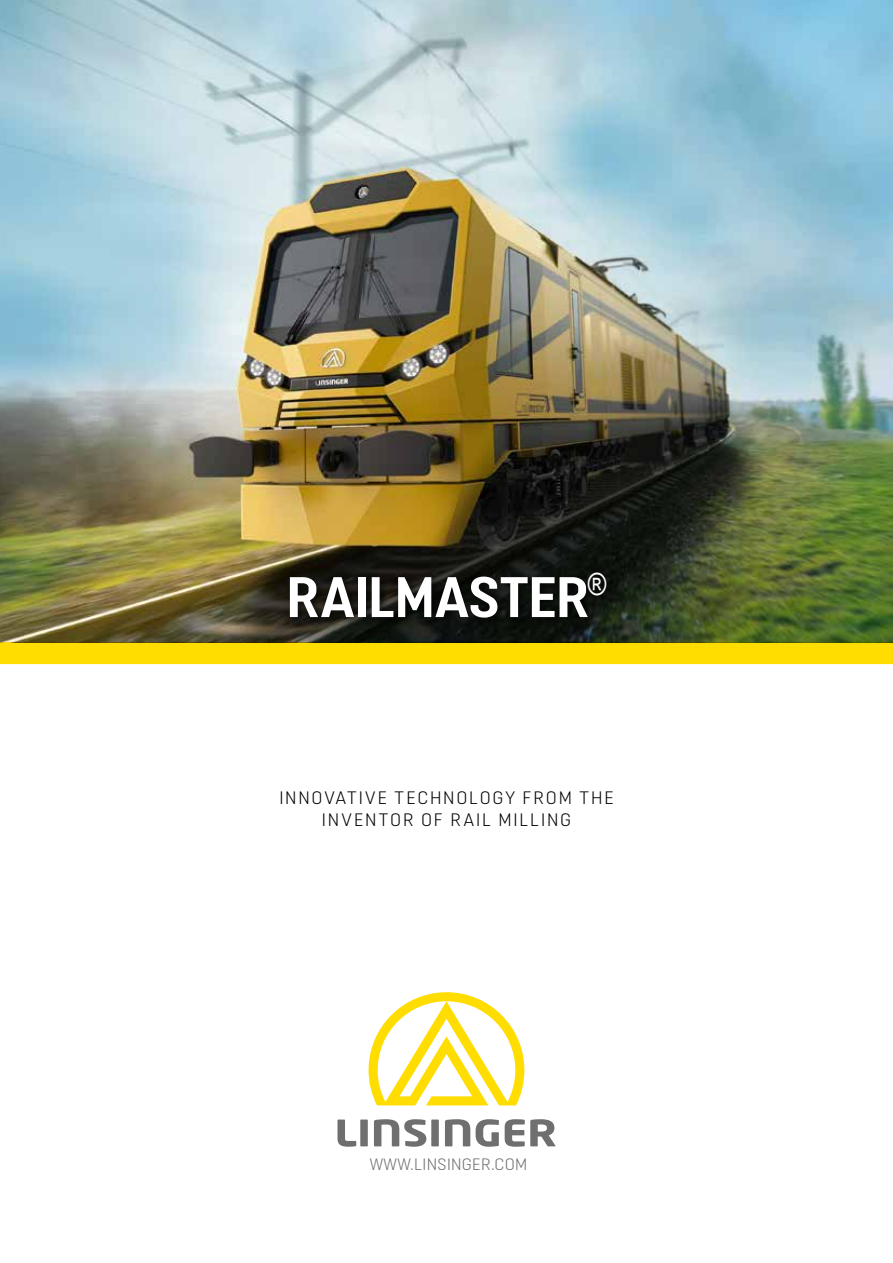
<style>
.page{position:relative;width:893px;height:1263px;background:#fff}
.page>*{position:absolute;margin:0;border:0;box-sizing:border-box;transform-origin:0 0}
.t1{font:700 57px "Opinion Pro";letter-spacing:.005em;color:#fff}
.t2{font:300 18px/22.5px "Opinion Pro";letter-spacing:.1em;color:#000;text-align:center}
.t3{font:300 16.5px "Opinion Pro";letter-spacing:.02em;color:#706f6f}
</style>
<div class="page">
<img style="left:0;top:0;width:893px;height:642px">
<svg style="left:337px;top:1119px;width:19px;height:28px"></svg>
<div style="left:360px;top:1119px;width:8px;height:27px;background:#706f6f"></div>
<svg style="left:374px;top:1119px;width:52px;height:28px"></svg>
<div style="left:431px;top:1119px;width:8px;height:27px;background:#706f6f"></div>
<svg style="left:445px;top:1119px;width:25px;height:27px"></svg>
<svg style="left:476px;top:1119px;width:23px;height:28px"></svg>
<svg style="left:505px;top:1119px;width:50px;height:28px"></svg>
<svg style="left:369px;top:992px;width:155px;height:113px"></svg>
<div style="left:0;top:642px;width:893px;height:22px;background:#fd0"></div>
<div style="left:285px;top:568px;width:332px;height:61px;background:#000;opacity:.75"></div>
<h1 class="t1" style="left:287px;top:564px;width:321px">RAILMASTER<sup>®</sup></h1>
<p class="t2" style="left:279px;top:786px;width:336px">INNOVATIVE TECHNOLOGY FROM THE<br>INVENTOR OF RAIL MILLING</p>
<p class="t3" style="left:370px;top:1155px;width:159px">WWW.LINSINGER.COM</p>
</div>
